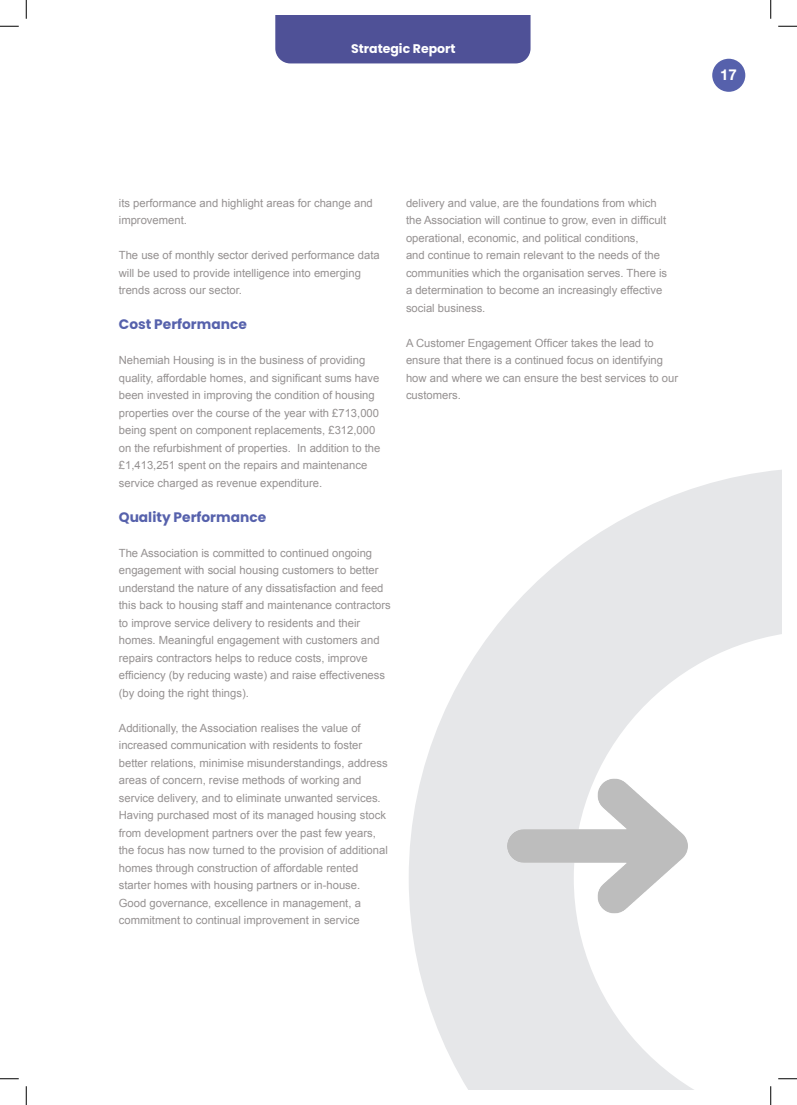
<style>
.page{position:relative;width:797px;height:1105px;background:#fff}
.page>*{position:absolute;margin:0;border:0;box-sizing:border-box;transform-origin:0 0}
.t1{font:700 15px "Helvetica Neue";color:#fff}
.t2{font:700 13.75px "Poppins";color:#5661ac}
.t3{font:700 12.5px "Poppins";color:#fff}
.t4{font:11.25px/17.5px "Arial";color:#959191}
</style>
<div class="page">
<svg style="left:409px;top:470px;width:372px;height:619px;fill:#e6e7e9"></svg>
<img style="left:508px;top:756px;width:179px;height:179px">
<div style="left:712px;top:59px;width:33px;height:33px;background:#5661ac;border-radius:50%"></div>
<div style="left:275px;top:16px;width:255px;height:47px;background:#4f5197"></div>
<svg style="left:0;top:25px;width:19px;height:2px"></svg>
<svg style="left:778px;top:25px;width:19px;height:2px"></svg>
<svg style="left:0;top:1078px;width:19px;height:1px"></svg>
<svg style="left:778px;top:1078px;width:19px;height:1px"></svg>
<svg style="left:25px;top:0;width:2px;height:19px"></svg>
<svg style="left:25px;top:1086px;width:2px;height:19px"></svg>
<svg style="left:770px;top:0;width:1px;height:19px"></svg>
<svg style="left:770px;top:1086px;width:1px;height:19px"></svg>
<p class="t3" style="left:351px;top:41px;width:106px">Strategic Report</p>
<p class="t1" style="left:720px;top:63px;width:18px">17</p>
<p class="t4" style="left:119px;top:194px;width:255px">its performance and highlight areas for change and improvement.</p>
<p class="t4" style="left:119px;top:247px;width:262px">The use of monthly sector derived performance data will be used to provide intelligence into emerging trends across our sector.</p>
<p class="t2" style="left:119px;top:316px;width:129px">Cost Performance</p>
<p class="t4" style="left:119px;top:352px;width:263px">Nehemiah Housing is in the business of providing quality, affordable homes, and significant sums have been invested in improving the condition of housing properties over the course of the year with £713,000 being spent on component replacements, £312,000 on the refurbishment of properties. In addition to the £1,413,251 spent on the repairs and maintenance service charged as revenue expenditure.</p>
<p class="t2" style="left:119px;top:509px;width:149px">Quality Performance</p>
<p class="t4" style="left:119px;top:544px;width:273px">The Association is committed to continued ongoing engagement with social housing customers to better understand the nature of any dissatisfaction and feed this back to housing staff and maintenance contractors to improve service delivery to residents and their homes. Meaningful engagement with customers and repairs contractors helps to reduce costs, improve efficiency (by reducing waste) and raise effectiveness (by doing the right things).</p>
<p class="t4" style="left:119px;top:719px;width:270px">Additionally, the Association realises the value of increased communication with residents to foster better relations, minimise misunderstandings, address areas of concern, revise methods of working and service delivery, and to eliminate unwanted services.</p>
<p class="t4" style="left:119px;top:807px;width:270px">Having purchased most of its managed housing stock from development partners over the past few years, the focus has now turned to the provision of additional homes through construction of affordable rented starter homes with housing partners or in-house.</p>
<p class="t4" style="left:119px;top:894px;width:243px">Good governance, excellence in management, a commitment to continual improvement in service</p>
<p class="t4" style="left:406px;top:194px;width:263px">delivery and value, are the foundations from which the Association will continue to grow, even in difficult operational, economic, and political conditions,<br>and continue to remain relevant to the needs of the communities which the organisation serves. There is a determination to become an increasingly effective social business.</p>
<p class="t4" style="left:406px;top:334px;width:274px">A Customer Engagement Officer takes the lead to ensure that there is a continued focus on identifying how and where we can ensure the best services to our customers.</p>
</div>
